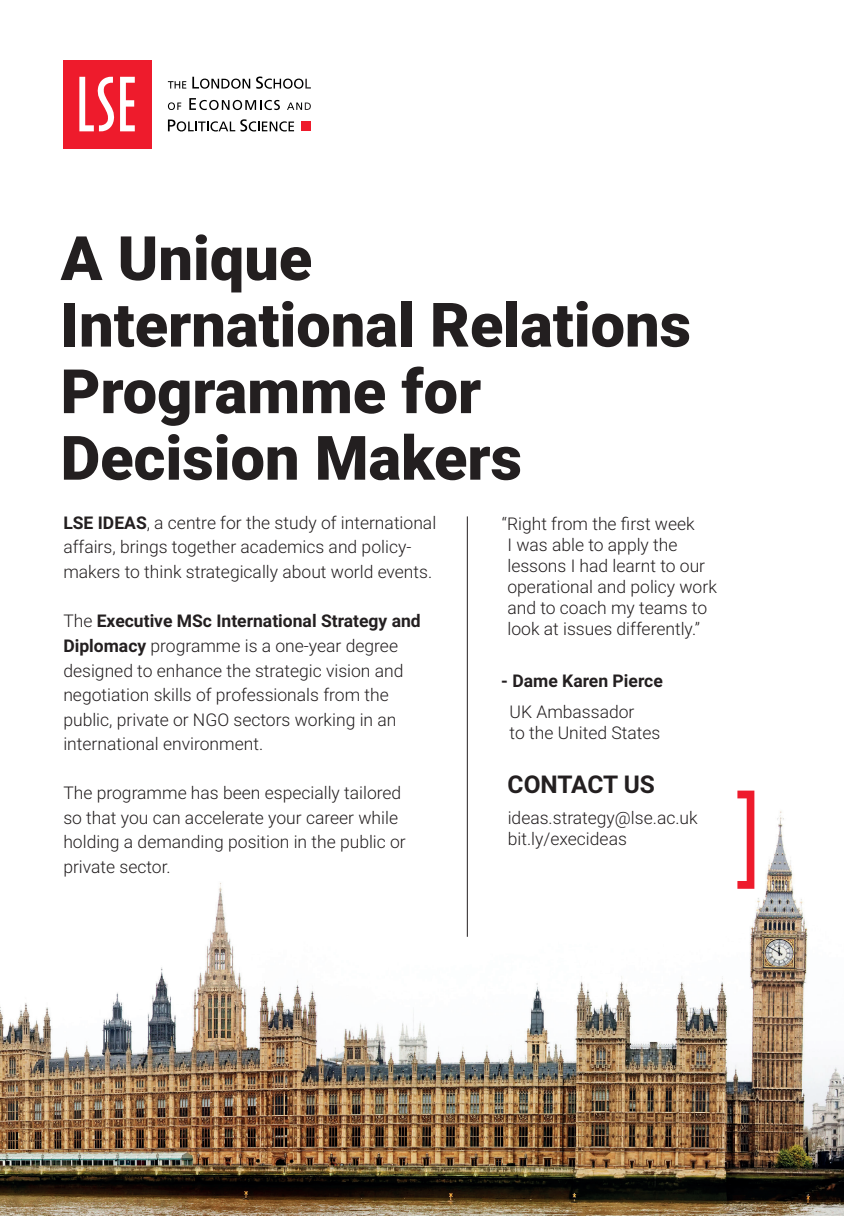
<style>
.page{position:relative;width:844px;height:1216px;background:#fff}
.page>*{position:absolute;margin:0;border:0;box-sizing:border-box;transform-origin:0 0}
.t1{font:107.27px "Arial";color:#ee1b2c;scale:.82 1}
.t2{font:900 61.25px/66.5px "Roboto";color:#231f20}
.t3{font:700 24.5px "Roboto";letter-spacing:-.01em;color:#231f20}
.t4{font:300 17.5px/24.5px "Roboto";color:#231f20}
.t5{font:700 17.5px "Roboto";color:#231f20}
.s1{font-weight:700}
</style>
<div class="page">
<img style="left:0;top:792px;width:843px;height:423px">
<div style="left:63px;top:60px;width:88px;height:88px;background:#ee1b2c"></div>
<svg style="left:79px;top:77px;width:56px;height:54px"></svg>
<svg style="left:168px;top:81px;width:18px;height:7px"></svg>
<svg style="left:192px;top:77px;width:58px;height:12px"></svg>
<svg style="left:256px;top:77px;width:55px;height:12px"></svg>
<svg style="left:168px;top:119px;width:126px;height:12px"></svg>
<svg style="left:168px;top:102px;width:13px;height:8px"></svg>
<svg style="left:189px;top:98px;width:91px;height:12px"></svg>
<svg style="left:287px;top:102px;width:24px;height:8px"></svg>
<div style="left:301px;top:121px;width:10px;height:10px;background:#ee1b2c"></div>
<hr style="left:467px;top:516px;width:1px;height:420px;background:#231f20">
<h2 class="t2" style="left:61px;top:223px;width:631px">A Unique<br>International Relations<br>Programme for<br>Decision Makers</h2>
<p class="t4" style="left:63px;top:509px;width:374px"><span class="s1">LSE IDEAS</span>, a centre for the study of international affairs, brings together academics and policy&shy;makers to think strategically about world events.</p>
<p class="t4" style="left:63px;top:608px;width:359px">The <span class="s1">Executive MSc International Strategy and Diplomacy</span> programme is a one-year degree designed to enhance the strategic vision and negotiation skills of professionals from the public, private or NGO sectors working in an international environment.</p>
<p class="t4" style="left:63px;top:780px;width:344px">The programme has been especially tailored so that you can accelerate your career while holding a demanding position in the public or private sector.</p>
<h1 class="t1" style="left:735px;top:759px;width:31px">]</h1>
<p class="t4" style="left:507px;top:513px;width:211px;line-height:21px;text-indent:-6px">“Right from the first week<br>I was able to apply the lessons I had learnt to our operational and policy work and to coach my teams to look at issues differently.”</p>
<p class="t5" style="left:501px;top:669px;width:163px">- Dame Karen Pierce</p>
<p class="t4" style="left:509px;top:701px;width:152px;line-height:21px">UK Ambassador<br>to the United States</p>
<h3 class="t3" style="left:507px;top:767px;width:149px">CONTACT US</h3>
<p class="t4" style="left:507px;top:806px;width:191px;line-height:21px">ideas.strategy@lse.ac.uk bit.ly/execideas</p>
</div>
